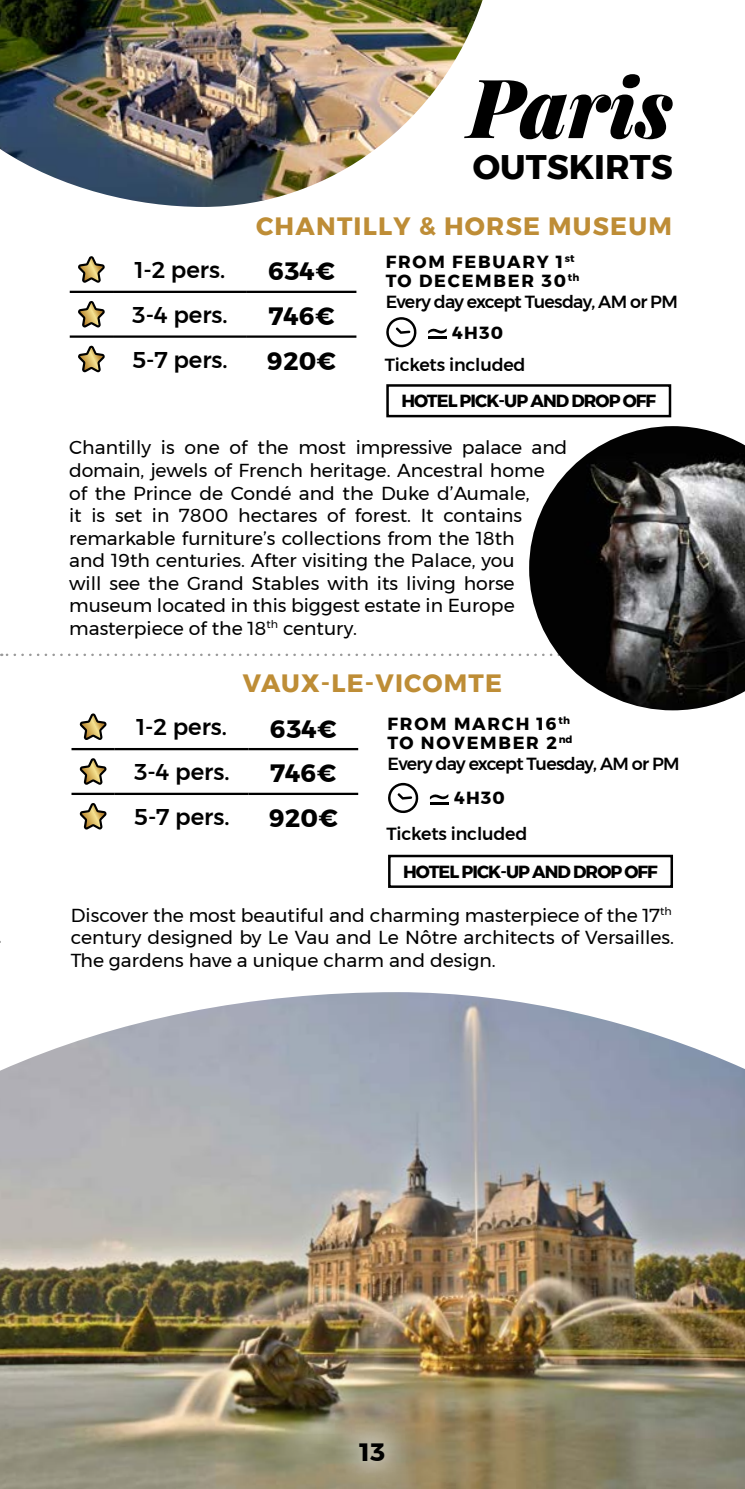
<style>
.page{position:relative;width:745px;height:1489px;background:#fff}
.page>*{position:absolute;margin:0;border:0;box-sizing:border-box;transform-origin:0 0}
.t1{font:italic 900 81.75px "Playfair Display";color:#000}
.t2{font:700 34px "Montserrat";color:#000}
.t3{font:700 25px "Montserrat";letter-spacing:.05em;color:#be8d36}
.t4{font:700 25px "Montserrat";letter-spacing:.01em;color:#000}
.t5{font:500 22.75px "Montserrat";color:#000}
.t6{font:18.75px/22.5px "Montserrat";color:#000}
.t7{font:500 17.5px "Montserrat";letter-spacing:-.04em;color:#000}
.t8{font:700 17.5px/19px "Montserrat";letter-spacing:.1em;color:#000}
.t9{font:700 17.5px "Montserrat";letter-spacing:-.055em;color:#000}
.t10{font:500 17.5px "Montserrat";letter-spacing:-.01em;color:#000}
.t11{font:700 17.5px "Montserrat";letter-spacing:.06em;color:#000}
</style>
<div class="page">
<svg style="left:1px;top:653px;width:744px;height:3px"></svg>
<img style="left:0;top:0;width:482px;height:207px">
<hr style="left:70px;top:291px;width:43px;height:2px;background:#000">
<hr style="left:113px;top:291px;width:134px;height:2px;background:#000">
<hr style="left:247px;top:291px;width:109px;height:2px;background:#000">
<hr style="left:70px;top:335px;width:43px;height:3px;background:#000">
<hr style="left:113px;top:335px;width:134px;height:3px;background:#000">
<hr style="left:247px;top:335px;width:109px;height:3px;background:#000">
<svg style="left:78px;top:256px;width:27px;height:27px"></svg>
<svg style="left:78px;top:301px;width:27px;height:26px"></svg>
<svg style="left:78px;top:345px;width:27px;height:27px"></svg>
<hr style="left:71px;top:748px;width:44px;height:2px;background:#000">
<hr style="left:115px;top:748px;width:133px;height:2px;background:#000">
<hr style="left:248px;top:748px;width:110px;height:2px;background:#000">
<hr style="left:71px;top:792px;width:44px;height:3px;background:#000">
<hr style="left:115px;top:792px;width:133px;height:3px;background:#000">
<hr style="left:248px;top:792px;width:110px;height:3px;background:#000">
<svg style="left:80px;top:713px;width:26px;height:27px"></svg>
<svg style="left:80px;top:758px;width:26px;height:26px"></svg>
<svg style="left:80px;top:803px;width:26px;height:26px"></svg>
<svg style="left:386px;top:317px;width:31px;height:31px"></svg>
<hr style="left:428px;top:336px;width:18px;height:3px;background:#000">
<svg style="left:428px;top:328px;width:18px;height:6px"></svg>
<div style="left:386px;top:384px;width:284px;height:33px;border:2px solid #000"></div>
<svg style="left:388px;top:782px;width:30px;height:31px"></svg>
<hr style="left:429px;top:801px;width:19px;height:3px;background:#000">
<svg style="left:429px;top:794px;width:19px;height:5px"></svg>
<div style="left:388px;top:854px;width:284px;height:33px;border:2px solid #000"></div>
<img style="left:528px;top:426px;width:216px;height:284px">
<img style="left:0;top:992px;width:744px;height:496px">
<div style="left:328px;top:1410px;width:87px;height:78px;background:#fff;opacity:.84"></div>
<h1 class="t1" style="left:468px;top:40px;width:206px">Paris</h1>
<h2 class="t2" style="left:472px;top:140px;width:201px">OUTSKIRTS</h2>
<h3 class="t3" style="left:256px;top:206px;width:417px">CHANTILLY &amp; HORSE MUSEUM</h3>
<p class="t5" style="left:135px;top:252px;width:92px">1-2 pers.</p>
<h3 class="t4" style="left:268px;top:251px;width:68px">634€</h3>
<p class="t5" style="left:132px;top:297px;width:97px">3-4 pers.</p>
<h3 class="t4" style="left:268px;top:296px;width:67px">746€</h3>
<p class="t5" style="left:132px;top:342px;width:97px">5-7 pers.</p>
<h3 class="t4" style="left:267px;top:341px;width:70px">920€</h3>
<p class="t8" style="left:385px;top:252px;width:195px">FROM FEBUARY 1<sup>st<br></sup>TO DECEMBER 30<sup>th</sup></p>
<p class="t7" style="left:385px;top:288px;width:293px">Every day except Tuesday, AM or PM</p>
<p class="t11" style="left:452px;top:318px;width:52px">4H30</p>
<p class="t10" style="left:384px;top:351px;width:142px">Tickets included</p>
<p class="t9" style="left:401px;top:387px;width:256px">HOTEL PICK-UP AND DROP OFF</p>
<p class="t6" style="left:69px;top:436px;width:499px">Chantilly is one of the most impressive palace and domain, jewels of French heritage. Ancestral home of the Prince de Condé and the Duke d’Aumale,<br>it is set in 7800 hectares of forest. It contains remarkable furniture’s collections from the 18th<br>and 19th centuries. After visiting the Palace, you<br>will see the Grand Stables with its living horse museum located in this biggest estate in Europe masterpiece of the 18<sup>th</sup> century.</p>
<h3 class="t3" style="left:243px;top:663px;width:260px">VAUX-LE-VICOMTE</h3>
<p class="t5" style="left:136px;top:709px;width:92px">1-2 pers.</p>
<h3 class="t4" style="left:270px;top:708px;width:68px">634€</h3>
<p class="t5" style="left:134px;top:754px;width:97px">3-4 pers.</p>
<h3 class="t4" style="left:270px;top:753px;width:67px">746€</h3>
<p class="t5" style="left:134px;top:799px;width:97px">5-7 pers.</p>
<h3 class="t4" style="left:269px;top:798px;width:70px">920€</h3>
<p class="t8" style="left:387px;top:714px;width:186px">FROM MARCH 16<sup>th<br></sup>TO NOVEMBER 2<sup>nd</sup></p>
<p class="t7" style="left:387px;top:750px;width:293px">Every day except Tuesday, AM or PM</p>
<p class="t11" style="left:454px;top:784px;width:52px">4H30</p>
<p class="t10" style="left:386px;top:820px;width:142px">Tickets included</p>
<p class="t9" style="left:403px;top:857px;width:256px">HOTEL PICK-UP AND DROP OFF</p>
<p class="t6" style="left:71px;top:903px;width:604px">Discover the most beautiful and charming masterpiece of the 17<sup>th </sup>century designed by Le Vau and Le Nôtre architects of Versailles.<br>The gardens have a unique charm and design.</p>
<h3 class="t4" style="left:359px;top:1431px;width:27px">13</h3>
</div>
